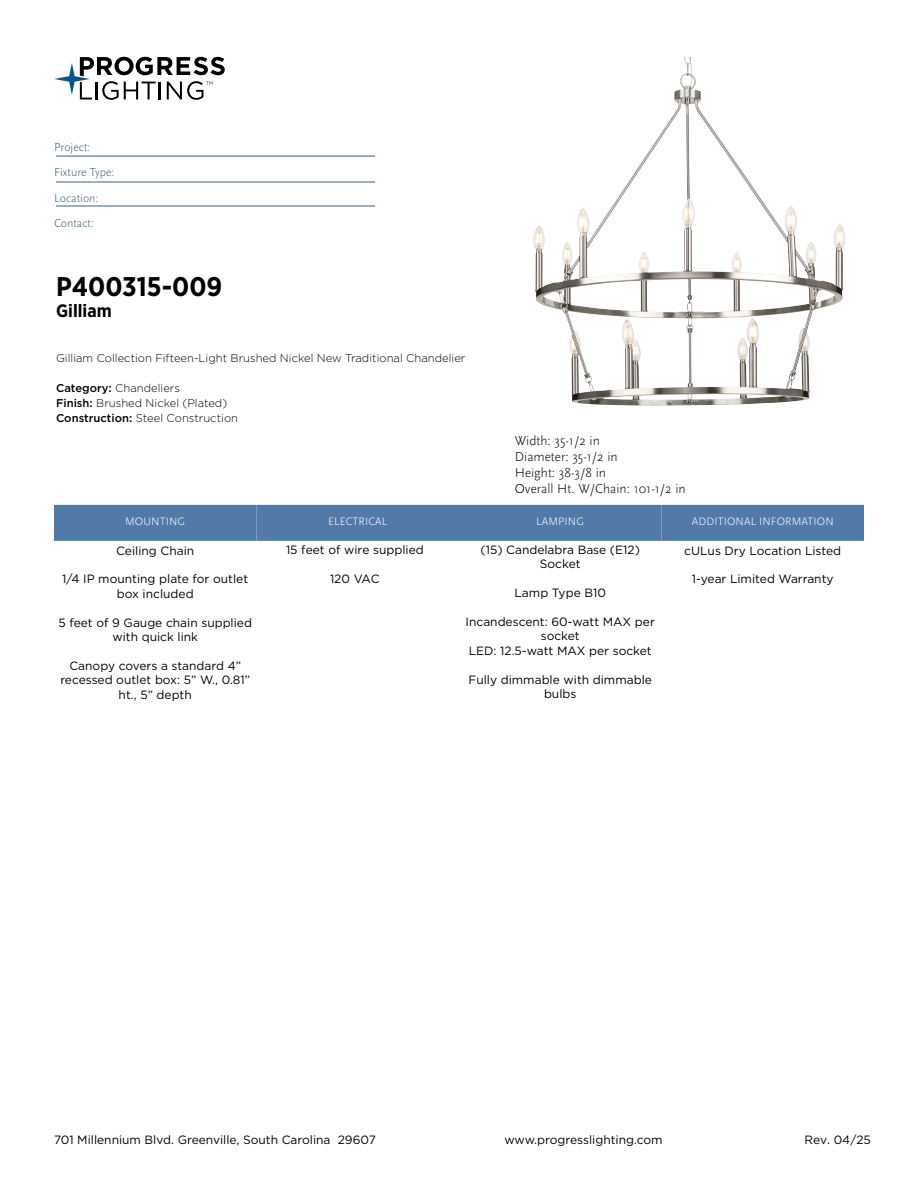
<style>
.page{position:relative;width:918px;height:1188px;background:#fff}
.page>*{position:absolute;margin:0;border:0;box-sizing:border-box;transform-origin:0 0}
.t1{font:700 27px "Gotham Narrow";color:#000}
.t2{font:700 18px "Gotham Narrow";color:#000}
.t3{font:300 13.5px/16.2px "Scala Sans Pro";color:#000}
.t4{font:12px/14.4px "Gotham";color:#000;text-align:center}
.t5{font:300 12px/25.5px "Scala Sans Pro";color:#3b5e7b}
.t6{font:300 11.25px/15px "Gotham";color:#000}
.t7{font:300 11.25px "Scala Sans Pro";letter-spacing:.01em;color:#fff}
.s1{font-weight:500}
</style>
<div class="page">
<svg style="left:54px;top:57px;width:171px;height:43px"></svg>
<hr style="left:56px;top:156px;width:319px;height:1px;background:#3b5e7b">
<hr style="left:56px;top:182px;width:319px;height:1px;background:#3b5e7b">
<hr style="left:56px;top:206px;width:319px;height:1px;background:#3b5e7b">
<img style="left:533px;top:57px;width:209px;height:349px">
<div style="left:54px;top:505px;width:202px;height:36px;background:#527aa8"></div>
<div style="left:256px;top:505px;width:203px;height:36px;background:#527aa8"></div>
<div style="left:459px;top:505px;width:203px;height:36px;background:#527aa8"></div>
<div style="left:662px;top:505px;width:202px;height:36px;background:#527aa8"></div>
<p class="t5" style="left:54px;top:134px;width:62px">Project:<br>Fixture Type:<br>Location:<br>Contact:</p>
<h1 class="t1" style="left:56px;top:270px;width:168px">P400315-009</h1>
<h2 class="t2" style="left:56px;top:300px;width:57px">Gilliam</h2>
<p class="t6" style="left:56px;top:351px;width:411px">Gilliam Collection Fifteen-Light Brushed Nickel New Traditional Chandelier</p>
<p class="t6" style="left:56px;top:381px;width:183px"><span class="s1">Category:</span> Chandeliers<br><span class="s1">Finish:</span> Brushed Nickel (Plated)<br><span class="s1">Construction:</span> Steel Construction</p>
<p class="t3" style="left:515px;top:432px;width:173px">Width: 35-1/2 in<br>Diameter: 35-1/2 in<br>Height: 38-3/8 in<br>Overall Ht. W/Chain: 101-1/2 in</p>
<p class="t7" style="left:125px;top:515px;width:62px">MOUNTING</p>
<p class="t4" style="left:116px;top:543px;width:80px">Ceiling Chain</p>
<p class="t4" style="left:62px;top:572px;width:187px">1/4 IP mounting plate for outlet box included</p>
<p class="t4" style="left:58px;top:615px;width:195px">5 feet of 9 Gauge chain supplied with quick link</p>
<p class="t4" style="left:60px;top:658px;width:191px">Canopy covers a standard 4” recessed outlet box: 5” W., 0.81” ht., 5” depth</p>
<p class="t7" style="left:328px;top:515px;width:61px">ELECTRICAL</p>
<p class="t4" style="left:286px;top:542px;width:139px">15 feet of wire supplied</p>
<p class="t4" style="left:330px;top:571px;width:51px">120 VAC</p>
<p class="t7" style="left:536px;top:515px;width:49px">LAMPING</p>
<p class="t4" style="left:481px;top:542px;width:161px">(15) Candelabra Base (E12)<br>Socket</p>
<p class="t4" style="left:515px;top:585px;width:93px">Lamp Type B10</p>
<p class="t4" style="left:466px;top:614px;width:191px">Incandescent: 60-watt MAX per socket<br>LED: 12.5-watt MAX per socket</p>
<p class="t4" style="left:469px;top:672px;width:185px">Fully dimmable with dimmable bulbs</p>
<p class="t7" style="left:692px;top:515px;width:143px">ADDITIONAL INFORMATION</p>
<p class="t4" style="left:684px;top:543px;width:159px">cULus Dry Location Listed</p>
<p class="t4" style="left:692px;top:572px;width:143px">1-year Limited Warranty</p>
<p class="t4" style="left:54px;top:1132px;width:323px">701 Millennium Blvd. Greenville, South Carolina 29607</p>
<p class="t4" style="left:504px;top:1132px;width:160px">www.progresslighting.com</p>
<p class="t4" style="left:804px;top:1132px;width:68px">Rev. 04/25</p>
</div>
